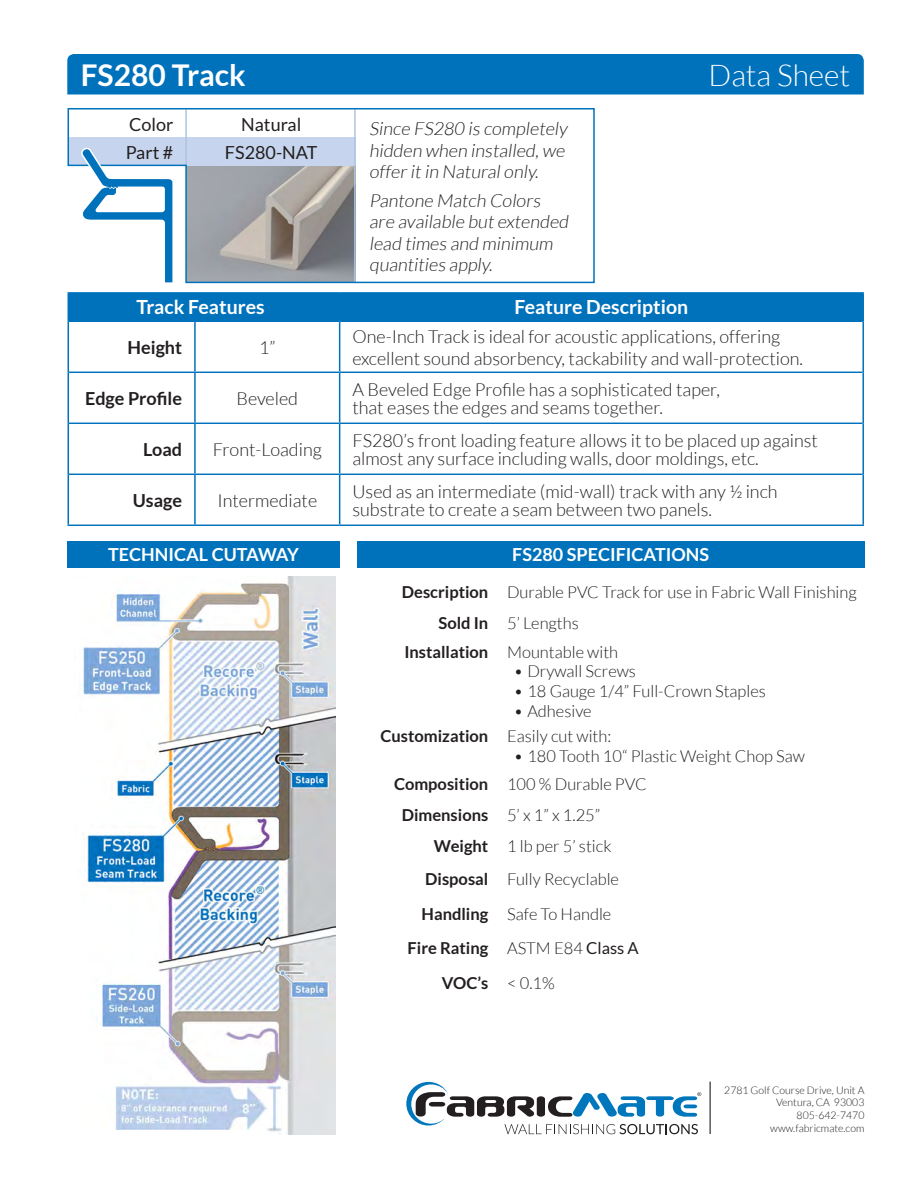
<style>
.page{position:relative;width:918px;height:1188px;background:#fff}
.page>*{position:absolute;margin:0;border:0;box-sizing:border-box;transform-origin:0 0}
.t1{font:700 30px "Lato";color:#fff}
.t2{font:300 30px "Lato";color:#fff}
.t3{font:700 19.5px "Lato";color:#fff}
.t4{font:300 18px/21.6px "Lato";color:#231f20}
.t5{font:700 18px "Lato";color:#fff}
.t6{font:700 18px "Lato";color:#231f20}
.t7{font:18px "Lato";color:#231f20}
.t8{font:300 16.5px "Lato";color:#231f20}
.t9{font:700 16.5px "Lato";color:#231f20}
.t10{font:300 10.5px "Lato";color:#231f20}
.s1{font-weight:400}
</style>
<div class="page">
<img style="left:83px;top:576px;width:252px;height:558px">
<div style="left:67px;top:54px;width:797px;height:40px;background:#0072bc"></div>
<hr style="left:710px;top:1082px;width:1px;height:52px;background:#231f20">
<svg style="left:406px;top:1082px;width:295px;height:52px"></svg>
<div style="left:67px;top:541px;width:273px;height:27px;background:#0072bc"></div>
<div style="left:357px;top:541px;width:507px;height:27px;background:#0072bc"></div>
<hr style="left:68px;top:292px;width:127px;height:2px;background:#0072bc">
<hr style="left:195px;top:292px;width:145px;height:2px;background:#0072bc">
<hr style="left:340px;top:292px;width:524px;height:2px;background:#0072bc">
<hr style="left:69px;top:321px;width:126px;height:1px;background:#0072bc">
<hr style="left:195px;top:321px;width:145px;height:1px;background:#0072bc">
<hr style="left:340px;top:321px;width:522px;height:1px;background:#0072bc">
<hr style="left:69px;top:372px;width:126px;height:1px;background:#0072bc">
<hr style="left:195px;top:372px;width:145px;height:1px;background:#0072bc">
<hr style="left:340px;top:372px;width:522px;height:1px;background:#0072bc">
<hr style="left:69px;top:423px;width:126px;height:1px;background:#0072bc">
<hr style="left:195px;top:423px;width:145px;height:1px;background:#0072bc">
<hr style="left:340px;top:423px;width:522px;height:1px;background:#0072bc">
<hr style="left:69px;top:474px;width:126px;height:1px;background:#0072bc">
<hr style="left:195px;top:474px;width:145px;height:1px;background:#0072bc">
<hr style="left:340px;top:474px;width:522px;height:1px;background:#0072bc">
<hr style="left:68px;top:525px;width:127px;height:1px;background:#0072bc">
<hr style="left:195px;top:525px;width:145px;height:1px;background:#0072bc">
<hr style="left:340px;top:525px;width:524px;height:1px;background:#0072bc">
<div style="left:68px;top:293px;width:794px;height:28px;background:#0072bc"></div>
<hr style="left:862px;top:294px;width:2px;height:27px;background:#0072bc">
<hr style="left:68px;top:321px;width:1px;height:51px;background:#0072bc">
<hr style="left:194px;top:322px;width:2px;height:50px;background:#0072bc">
<hr style="left:339px;top:322px;width:1px;height:50px;background:#0072bc">
<hr style="left:862px;top:321px;width:2px;height:51px;background:#0072bc">
<hr style="left:68px;top:372px;width:1px;height:51px;background:#0072bc">
<hr style="left:194px;top:373px;width:2px;height:50px;background:#0072bc">
<hr style="left:339px;top:373px;width:1px;height:50px;background:#0072bc">
<hr style="left:862px;top:372px;width:2px;height:51px;background:#0072bc">
<hr style="left:68px;top:423px;width:1px;height:51px;background:#0072bc">
<hr style="left:194px;top:424px;width:2px;height:50px;background:#0072bc">
<hr style="left:339px;top:424px;width:1px;height:50px;background:#0072bc">
<hr style="left:862px;top:423px;width:2px;height:51px;background:#0072bc">
<hr style="left:68px;top:474px;width:1px;height:51px;background:#0072bc">
<hr style="left:194px;top:475px;width:2px;height:50px;background:#0072bc">
<hr style="left:339px;top:475px;width:1px;height:50px;background:#0072bc">
<hr style="left:862px;top:474px;width:2px;height:51px;background:#0072bc">
<svg style="left:67px;top:108px;width:528px;height:176px"></svg>
<svg style="left:77px;top:144px;width:100px;height:140px"></svg>
<p class="t1" style="left:81px;top:58px;width:166px">FS280 Track</p>
<p class="t2" style="left:709px;top:59px;width:143px">Data Sheet</p>
<p class="t7" style="left:129px;top:114px;width:46px">Color</p>
<p class="t7" style="left:241px;top:114px;width:62px">Natural</p>
<p class="t7" style="left:126px;top:142px;width:49px">Part #</p>
<p class="t7" style="left:225px;top:142px;width:94px">FS280-NAT</p>
<p class="t4" style="left:369px;top:118px;width:202px">Since FS280 is completely hidden when installed,we offer it in Naturalonly.</p>
<p class="t4" style="left:369px;top:189px;width:203px">Pantone Match Colors are available but extended lead times and minimum quantities apply.</p>
<p class="t3" style="left:136px;top:296px;width:130px">Track Features</p>
<p class="t3" style="left:515px;top:296px;width:175px">Feature Description</p>
<p class="t6" style="left:128px;top:337px;width:56px">Height</p>
<p class="t4" style="left:259px;top:337px;width:18px">1”</p>
<p class="t4" style="left:352px;top:326px;width:452px">One-Inch Track is ideal for acoustic applications, offering excellent sound absorbency, tackability and wall-protection.</p>
<p class="t6" style="left:85px;top:388px;width:99px">Edge Profile</p>
<p class="t4" style="left:236px;top:388px;width:63px">Beveled</p>
<p class="t4" style="left:352px;top:381px;width:369px;line-height:17.5px">A Beveled Edge Profile has a sophisticated taper, that eases the edges and seams together.</p>
<p class="t6" style="left:143px;top:439px;width:40px">Load</p>
<p class="t4" style="left:213px;top:439px;width:111px">Front-Loading</p>
<p class="t4" style="left:352px;top:432px;width:467px;line-height:17.5px">FS280’s front loading feature allows it to be placed up against almost any surface including walls, door moldings, etc.</p>
<p class="t6" style="left:133px;top:490px;width:51px">Usage</p>
<p class="t4" style="left:217px;top:490px;width:101px">Intermediate</p>
<p class="t4" style="left:352px;top:483px;width:427px;line-height:17.5px">Used as an intermediate (mid-wall) track with any ½ inch substrate to create a seam between two panels.</p>
<p class="t5" style="left:108px;top:544px;width:192px">TECHNICAL CUTAWAY</p>
<p class="t5" style="left:512px;top:544px;width:198px">FS280 SPECIFICATIONS</p>
<p class="t9" style="left:402px;top:583px;width:88px">Description</p>
<p class="t8" style="left:507px;top:584px;width:351px">Durable PVC Track for use in Fabric Wall Finishing</p>
<p class="t9" style="left:438px;top:614px;width:51px">Sold In</p>
<p class="t8" style="left:507px;top:615px;width:73px">5’ Lengths</p>
<p class="t9" style="left:404px;top:642px;width:85px">Installation</p>
<p class="t8" style="left:507px;top:643px;width:113px">Mountable with</p>
<p class="t8" style="left:514px;top:663px;width:124px">• Drywall Screws</p>
<p class="t8" style="left:514px;top:682px;width:254px">• 18 Gauge 1/4” Full-Crown Staples</p>
<p class="t8" style="left:514px;top:702px;width:79px">• Adhesive</p>
<p class="t9" style="left:381px;top:727px;width:109px">Customization</p>
<p class="t8" style="left:507px;top:727px;width:106px">Easily cut with:</p>
<p class="t8" style="left:514px;top:747px;width:293px">• 180 Tooth 10“ Plastic Weight Chop Saw</p>
<p class="t9" style="left:394px;top:775px;width:96px">Composition</p>
<p class="t8" style="left:507px;top:775px;width:141px">100 % Durable PVC</p>
<p class="t9" style="left:402px;top:806px;width:88px">Dimensions</p>
<p class="t8" style="left:507px;top:806px;width:95px">5’ x 1” x 1.25”</p>
<p class="t9" style="left:434px;top:837px;width:56px">Weight</p>
<p class="t8" style="left:507px;top:837px;width:106px">1 lb per 5’ stick</p>
<p class="t9" style="left:425px;top:870px;width:65px">Disposal</p>
<p class="t8" style="left:507px;top:870px;width:113px">Fully Recyclable</p>
<p class="t9" style="left:422px;top:904px;width:68px">Handling</p>
<p class="t8" style="left:507px;top:905px;width:106px">Safe To Handle</p>
<p class="t9" style="left:408px;top:939px;width:82px">Fire Rating</p>
<p class="t8" style="left:507px;top:939px;width:133px">ASTM E84 <span class="s1">Class A</span></p>
<p class="t9" style="left:442px;top:973px;width:48px">VOC’s</p>
<p class="t8" style="left:507px;top:974px;width:49px">&lt; 0.1%</p>
<p class="t10" style="left:724px;top:1084px;width:142px">2781 Golf Course Drive, Unit A</p>
<p class="t10" style="left:776px;top:1097px;width:90px">Ventura, CA 93003</p>
<p class="t10" style="left:797px;top:1110px;width:69px">805-642-7470</p>
<p class="t10" style="left:770px;top:1122px;width:96px">www.fabricmate.com</p>
</div>
